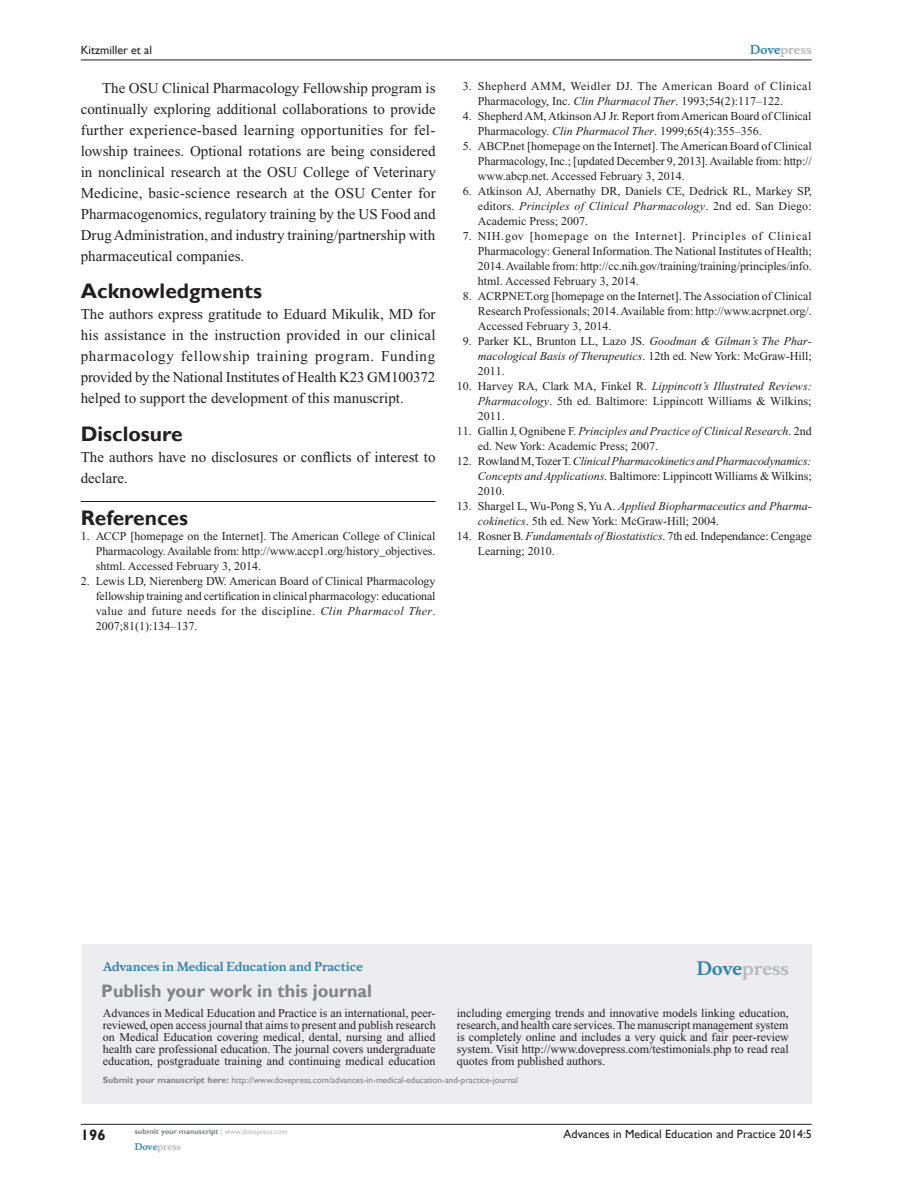
<style>
.page{position:relative;width:918px;height:1188px;background:#fff}
.page>*{position:absolute;margin:0;border:0;box-sizing:border-box;transform-origin:0 0}
.RefH{font:700 21px "Gill Sans";color:#231f20}
.PromBx-H1{font:700 18px "Gill Sans";color:#808285}
.PromBx-Brand{font:700 18px "Musee";color:#b8b9bc}
.Tx{font:15px/21px "Times New Roman";color:#231f20;text-align:justify}
.TxF{font:15px/21px "Times New Roman";color:#231f20;text-align:justify}
.t1{font:700 15px "Gill Sans";color:#231f20}
.RefNL2{font:12px/15px "Times New Roman";color:#231f20;text-align:justify}
.PromBx-Tx{font:12px/12px "Times New Roman";color:#231f20;text-align:justify}
.RefNL1{font:12px/15px "Times New Roman";color:#231f20;text-align:justify}
.RefNL2-2{font:italic 12px/15px "Times New Roman";letter-spacing:-.02em;color:#231f20;text-align:justify}
.RefNL2-3{font:12px/15px "Times New Roman";letter-spacing:.04em;color:#231f20}
.t2{font:12px "Gill Sans";color:#231f20}
.PromBx-JrnlName{font:700 12px "Musee";color:#3485ae}
.t3{font:700 12px "Musee";color:#b8b9bc}
.PromBx-SubmitMssWebA{font:9px "Gill Sans";color:#808285}
.t4{font:700 9px "Musee";color:#b8b9bc}
.t5{font:700 7.5px "Gill Sans";color:#808285}
.s1{font-style:italic}
.s2{color:#3485ae}
.s3{font-style:normal}
.s4{font-weight:700}
.s5{font-weight:400;color:#b8b9bc}
</style>
<div class="page">
<div style="left:81px;top:944px;width:731px;height:159px;background:#ececee"></div>
<hr style="left:81px;top:1124px;width:731px;height:1px;background:#231f20">
<hr style="left:81px;top:60px;width:731px;height:1px;background:#231f20">
<hr style="left:81px;top:501px;width:355px;height:1px;background:#231f20">
<p class="t2" style="left:81px;top:43px;width:73px">Kitzmiller et al</p>
<p class="Tx" style="left:81px;top:77px;width:357px;text-indent:21px">The OSU Clinical Pharmacology Fellowship program is continually exploring additional collaborations to provide further experience-based learning opportunities for fel&shy;lowship trainees. Optional rotations are being considered in nonclinical research at the OSU College of Veterinary Medicine, basic-science research at the OSU Center for Pharmacogenomics, regulatory training by the US Food and Drug Administration, and industry training/partnership with pharmaceutical companies.</p>
<h1 class="RefH" style="left:81px;top:278px;width:183px">Acknowledgments</h1>
<p class="TxF" style="left:81px;top:304px;width:356px">The authors express gratitude to Eduard Mikulik, MD for his assistance in the instruction provided in our clinical pharmacology fellowship training program. Funding provided by the National Institutes of Health K23 GM100372 helped to support the development of this manuscript.</p>
<h1 class="RefH" style="left:81px;top:421px;width:103px">Disclosure</h1>
<p class="TxF" style="left:81px;top:446px;width:356px">The authors have no disclosures or conflicts of interest to declare.</p>
<p class="RefH" style="left:81px;top:505px;width:109px">References</p>
<p class="RefNL1" style="left:96px;top:528px;width:341px;text-indent:-15px">1. ACCP [homepage on the Internet]. The American College of Clinical Pharmacology. Available from: http://www.accp1.org/history_objectives. shtml. Accessed February 3, 2014.</p>
<p class="RefNL1" style="left:96px;top:573px;width:341px;text-indent:-15px">2. Lewis LD, Nierenberg DW. American Board of Clinical Pharmacology fellowship training and certification in clinical pharmacology: educational value and future needs for the discipline. <span class="s1">Clin Pharmacol Ther</span>.<br>2007;81(1):134–137.</p>
<p class="t3" style="left:750px;top:43px;width:63px"><span class="s2">Dove</span>press</p>
<p class="RefNL2-3" style="left:478px;top:79px;width:335px;text-indent:-15px">3. Shepherd AMM, Weidler DJ. The American Board of Clinical<br>Pharmacology, Inc. <span class="s1">Clin Pharmacol Ther</span>. 1993;54(2):117–122.</p>
<p class="RefNL2" style="left:478px;top:109px;width:335px;text-indent:-15px">4. Shepherd AM, Atkinson AJ Jr. Report from American Board of Clinical<br>Pharmacology. <span class="s1">Clin Pharmacol Ther</span>. 1999;65(4):355–356.</p>
<p class="RefNL2" style="left:478px;top:139px;width:335px;text-indent:-15px">5. ABCP.net [homepage on the Internet]. The American Board of Clinical Pharmacology, Inc.; [updated December 9, 2013]. Available from: http:// www.abcp.net. Accessed February 3, 2014.</p>
<p class="RefNL2" style="left:478px;top:184px;width:335px;text-indent:-15px">6. Atkinson AJ, Abernathy DR, Daniels CE, Dedrick RL, Markey SP, editors. <span class="s1">Principles of Clinical Pharmacology</span>. 2nd ed. San Diego:<br>Academic Press; 2007.</p>
<p class="RefNL2" style="left:478px;top:229px;width:335px;text-indent:-15px">7. NIH.gov [homepage on the Internet]. Principles of Clinical Pharmacology: General Information. The National Institutes of Health; 2014. Available from: http://cc.nih.gov/training/training/principles/info. html. Accessed February 3, 2014.</p>
<p class="RefNL2" style="left:478px;top:289px;width:335px;text-indent:-15px">8. ACRPNET.org [homepage on the Internet]. The Association of Clinical Research Professionals; 2014. Available from: http://www.acrpnet.org/.<br>Accessed February 3, 2014.</p>
<p class="RefNL2" style="left:478px;top:334px;width:335px;text-indent:-15px">9. Parker KL, Brunton LL, Lazo JS. <span class="s1">Goodman &amp; Gilman’s The Phar&shy;macological Basis of Therapeutics</span>. 12th ed. New York: McGraw-Hill; 2011.</p>
<p class="RefNL2" style="left:478px;top:379px;width:335px;text-indent:-21px">10. Harvey RA, Clark MA, Finkel R. <span class="s1">Lippincott’s Illustrated Reviews:<br>Pharmacology</span>. 5th ed. Baltimore: Lippincott Williams &amp; Wilkins; 2011.</p>
<p class="RefNL2" style="left:478px;top:424px;width:335px;text-indent:-21px">11. Gallin J, Ognibene F. <span class="s1">Principles and Practice of Clinical Research</span>. 2nd ed. New York: Academic Press; 2007.</p>
<p class="RefNL2-2" style="left:478px;top:454px;width:335px;text-indent:-21px"><span class="s3">12. Rowland M, Tozer T.</span> Clinical Pharmacokinetics and Pharmacodynamics:<br>Concepts and Applications<span class="s3">. Baltimore: Lippincott Williams &amp; Wilkins; 2010.</span></p>
<p class="RefNL2" style="left:478px;top:499px;width:335px;text-indent:-21px">13. Shargel L, Wu-Pong S, Yu A. <span class="s1">Applied Biopharmaceutics and Pharma&shy;cokinetics</span>. 5th ed. New York: McGraw-Hill; 2004.</p>
<p class="RefNL2" style="left:478px;top:529px;width:335px;text-indent:-21px">14. Rosner B. <span class="s1">Fundamentals of Biostatistics</span>. 7th ed. Independance: Cengage<br>Learning; 2010.</p>
<p class="PromBx-JrnlName" style="left:103px;top:959px;width:262px">Advances in Medical Education and Practice</p>
<p class="PromBx-H1" style="left:101px;top:980px;width:272px">Publish your work in this journal</p>
<p class="PromBx-Brand" style="left:697px;top:958px;width:94px"><span class="s2">Dove</span>press</p>
<p class="PromBx-Tx" style="left:103px;top:1007px;width:334px">Advances in Medical Education and Practice is an international, peer&shy;reviewed, open access journal that aims to present and publish research on Medical Education covering medical, dental, nursing and allied health care professional education. The journal covers undergraduate education, postgraduate training and continuing medical education</p>
<p class="PromBx-Tx" style="left:457px;top:1007px;width:333px">including emerging trends and innovative models linking education, research, and health care services. The manuscript management system is completely online and includes a very quick and fair peer-review system. Visit http://www.dovepress.com/testimonials.php to read real quotes from published authors.</p>
<p class="PromBx-SubmitMssWebA" style="left:103px;top:1075px;width:417px"><span class="s4">Submit your manuscript here:</span> http://www.dovepress.com/advances-in-medical-education-and-practice-journal</p>
<p class="t1" style="left:81px;top:1126px;width:26px">196</p>
<p class="t5" style="left:135px;top:1127px;width:154px">submit your manuscript <span class="s5">| www.dovepress.com</span></p>
<p class="t4" style="left:135px;top:1141px;width:48px"><span class="s2">Dove</span>press</p>
<p class="t2" style="left:564px;top:1127px;width:250px">Advances in Medical Education and Practice 2014:5</p>
</div>
